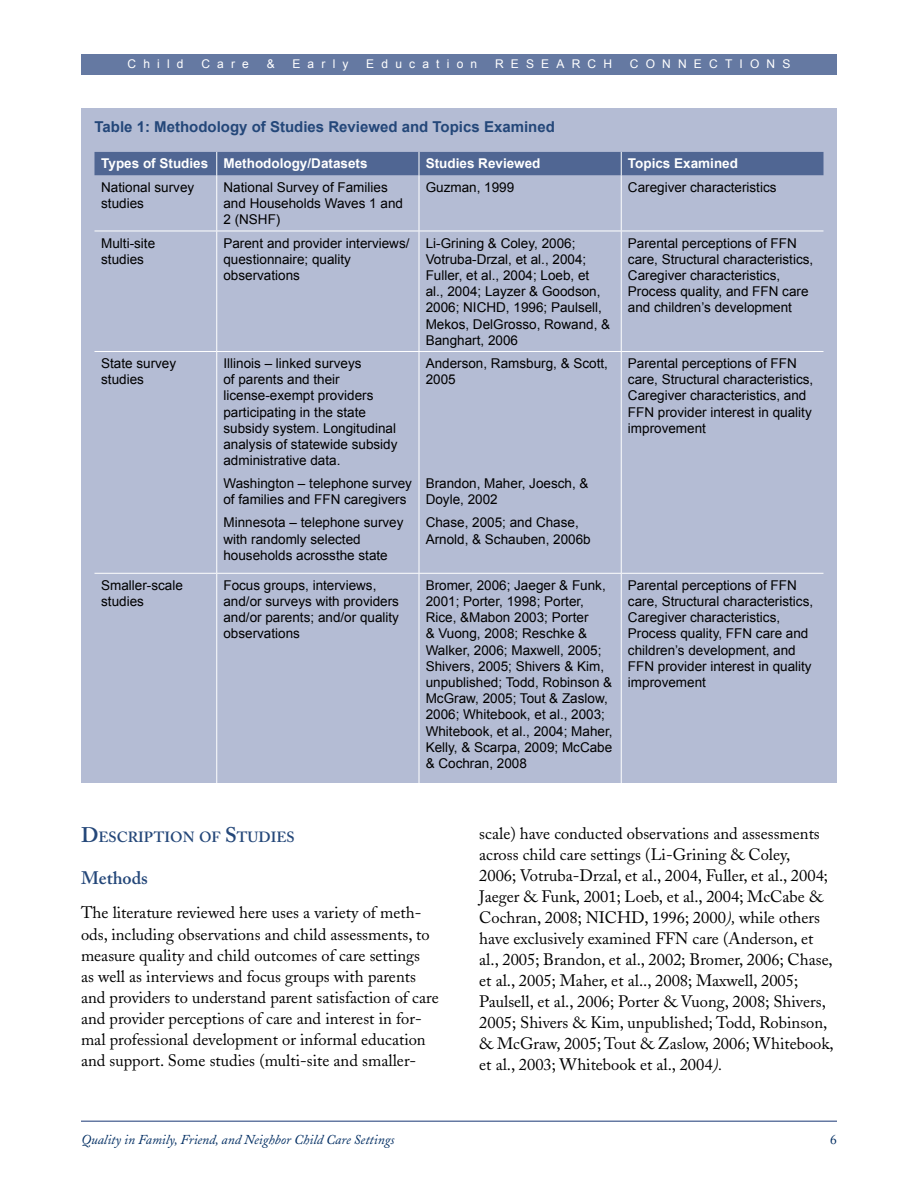
<style>
.page{position:relative;width:918px;height:1188px;background:#fff}
.page>*{position:absolute;margin:0;border:0;box-sizing:border-box;transform-origin:0 0}
.t1{font:600 18px "Adobe Caslon";color:#244779}
.t2{font:16.5px/21px "Adobe Caslon";color:#000}
.t3{font:700 15px "Arial";color:#244779}
.t4{font:600 14.7px "Adobe Caslon";color:#244779}
.t5{font:13.5px/16.2px "Arial";color:#000}
.t6{font:700 13.5px "Arial";color:#fff}
.t7{font:italic 13.5px "Adobe Caslon";color:#002d62}
.t8{font:13.5px "Adobe Caslon";color:#002d62}
.t9{font:12px "Arial";letter-spacing:.6em;color:#fff}
.s1{font-size:21px}
.s2{font-style:italic}
</style>
<div class="page">
<hr style="left:81px;top:1120px;width:756px;height:2px;background:#6579a2">
<div style="left:81px;top:54px;width:756px;height:20px;background:#6579a2"></div>
<div style="left:81px;top:108px;width:756px;height:675px;background:#b4bcd4"></div>
<div style="left:94px;top:152px;width:730px;height:23px;background:#506693"></div>
<hr style="left:216px;top:175px;width:1px;height:56px;background:#fff">
<hr style="left:419px;top:175px;width:1px;height:56px;background:#fff">
<hr style="left:621px;top:175px;width:1px;height:56px;background:#fff">
<hr style="left:94px;top:231px;width:123px;height:1px;background:#fff">
<hr style="left:217px;top:231px;width:202px;height:1px;background:#fff">
<hr style="left:216px;top:231px;width:1px;height:120px;background:#fff">
<hr style="left:419px;top:231px;width:202px;height:1px;background:#fff">
<hr style="left:419px;top:231px;width:1px;height:120px;background:#fff">
<hr style="left:621px;top:231px;width:202px;height:1px;background:#fff">
<hr style="left:621px;top:231px;width:1px;height:120px;background:#fff">
<hr style="left:94px;top:351px;width:123px;height:1px;background:#fff">
<hr style="left:217px;top:351px;width:202px;height:1px;background:#fff">
<hr style="left:216px;top:352px;width:1px;height:221px;background:#fff">
<hr style="left:419px;top:351px;width:202px;height:1px;background:#fff">
<hr style="left:419px;top:352px;width:1px;height:221px;background:#fff">
<hr style="left:621px;top:351px;width:202px;height:1px;background:#fff">
<hr style="left:621px;top:352px;width:1px;height:221px;background:#fff">
<hr style="left:94px;top:573px;width:123px;height:1px;background:#fff">
<hr style="left:217px;top:573px;width:202px;height:1px;background:#fff">
<hr style="left:216px;top:574px;width:1px;height:209px;background:#fff">
<hr style="left:419px;top:573px;width:202px;height:1px;background:#fff">
<hr style="left:419px;top:574px;width:1px;height:209px;background:#fff">
<hr style="left:621px;top:573px;width:202px;height:1px;background:#fff">
<hr style="left:621px;top:574px;width:1px;height:209px;background:#fff">
<p class="t9" style="left:127px;top:56px;width:58px">Child</p>
<p class="t9" style="left:201px;top:56px;width:49px">Care</p>
<p class="t9" style="left:267px;top:56px;width:10px">&amp;</p>
<p class="t9" style="left:292px;top:56px;width:58px">Early</p>
<p class="t9" style="left:366px;top:56px;width:112px">Education</p>
<p class="t9" style="left:495px;top:56px;width:32px">R esearch</p>
<p class="t9" style="left:630px;top:56px;width:32px">C onnections</p>
<p class="t3" style="left:94px;top:117px;width:462px">Table 1: Methodology of Studies Reviewed and Topics Examined</p>
<p class="t6" style="left:101px;top:155px;width:268px">Types of Studies Methodology/Datasets</p>
<p class="t6" style="left:426px;top:155px;width:116px">Studies Reviewed</p>
<p class="t6" style="left:628px;top:155px;width:112px">Topics Examined</p>
<p class="t5" style="left:101px;top:179px;width:95px">National survey studies</p>
<p class="t5" style="left:223px;top:179px;width:181px">National Survey of Families and Households Waves 1 and<br>2 (NSHF)</p>
<p class="t5" style="left:426px;top:179px;width:90px">Guzman, 1999</p>
<p class="t5" style="left:628px;top:179px;width:150px">Caregiver characteristics</p>
<p class="t5" style="left:101px;top:235px;width:55px">Multi-site studies</p>
<p class="t5" style="left:223px;top:235px;width:188px">Parent and provider interviews/ questionnaire; quality observations</p>
<p class="t5" style="left:426px;top:235px;width:186px">Li-Grining &amp; Coley, 2006;<br>Votruba-Drzal, et al., 2004;<br>Fuller, et al., 2004; Loeb, et al., 2004; Layzer &amp; Goodson,<br>2006; NICHD, 1996; Paulsell,<br>Mekos, DelGrosso, Rowand, &amp;<br>Banghart, 2006</p>
<p class="t5" style="left:628px;top:235px;width:187px">Parental perceptions of FFN care, Structural characteristics,<br>Caregiver characteristics,<br>Process quality, and FFN care and children’s development</p>
<p class="t5" style="left:101px;top:355px;width:77px">State survey studies</p>
<p class="t5" style="left:223px;top:355px;width:176px">Illinois – linked surveys<br>of parents and their license-exempt providers participating in the state subsidy system. Longitudinal analysis of statewide subsidy administrative data.</p>
<p class="t5" style="left:223px;top:476px;width:190px">Washington – telephone survey of families and FFN caregivers</p>
<p class="t5" style="left:223px;top:515px;width:182px">Minnesota – telephone survey with randomly selected households acrossthe state</p>
<p class="t5" style="left:426px;top:355px;width:184px">Anderson, Ramsburg, &amp; Scott,<br>2005</p>
<p class="t5" style="left:628px;top:355px;width:187px">Parental perceptions of FFN care, Structural characteristics,<br>Caregiver characteristics, and<br>FFN provider interest in quality improvement</p>
<p class="t5" style="left:426px;top:476px;width:164px">Brandon, Maher, Joesch, &amp;<br>Doyle, 2002</p>
<p class="t5" style="left:426px;top:515px;width:167px">Chase, 2005; and Chase,<br>Arnold, &amp; Schauben, 2006b</p>
<p class="t5" style="left:101px;top:577px;width:83px">Smaller-scale studies</p>
<p class="t5" style="left:223px;top:577px;width:177px">Focus groups, interviews, and/or surveys with providers and/or parents; and/or quality observations</p>
<p class="t5" style="left:426px;top:577px;width:188px">Bromer, 2006; Jaeger &amp; Funk,<br>2001; Porter, 1998; Porter,<br>Rice, &amp;Mabon 2003; Porter<br>&amp; Vuong, 2008; Reschke &amp;<br>Walker, 2006; Maxwell, 2005;<br>Shivers, 2005; Shivers &amp; Kim, unpublished; Todd, Robinson &amp;<br>McGraw, 2005; Tout &amp; Zaslow,<br>2006; Whitebook, et al., 2003;<br>Whitebook, et al., 2004; Maher,<br>Kelly, &amp; Scarpa, 2009; McCabe &amp; Cochran, 2008</p>
<p class="t5" style="left:628px;top:577px;width:187px">Parental perceptions of FFN care, Structural characteristics,<br>Caregiver characteristics,<br>Process quality, FFN care and children’s development, and<br>FFN provider interest in quality improvement</p>
<p class="t4" style="left:81px;top:828px;width:214px"><span class="s1">D</span>ESCRIPTION OF <span class="s1">S</span>TUDIES</p>
<h1 class="t1" style="left:81px;top:867px;width:68px">Methods</h1>
<p class="t2" style="left:81px;top:903px;width:359px">The literature reviewed here uses a variety of meth&shy;ods, including observations and child assessments, to measure quality and child outcomes of care settings<br>as well as interviews and focus groups with parents and providers to understand parent satisfaction of care and provider perceptions of care and interest in for&shy;mal professional development or informal education and support. Some studies (multi-site and smaller-</p>
<p class="t2" style="left:479px;top:823px;width:356px">scale) have conducted observations and assessments across child care settings (Li-Grining &amp; Coley,<br>2006; Votruba-Drzal, et al., 2004, Fuller, et al., 2004; Jaeger &amp; Funk, 2001; Loeb, et al., 2004; McCabe &amp; Cochran, 2008; NICHD, 1996; 2000<span class="s2">),</span> while others have exclusively examined FFN care (Anderson, et al., 2005; Brandon, et al., 2002; Bromer, 2006; Chase, et al., 2005; Maher, et al.., 2008; Maxwell, 2005; Paulsell, et al., 2006; Porter &amp; Vuong, 2008; Shivers, 2005; Shivers &amp; Kim, unpublished; Todd, Robinson, &amp; McGraw, 2005; Tout &amp; Zaslow, 2006; Whitebook, et al., 2003; Whitebook et al., 2004<span class="s2">).</span></p>
<p class="t7" style="left:81px;top:1132px;width:315px">Quality in Family, Friend, and Neighbor Child Care Settings</p>
<p class="t8" style="left:830px;top:1132px;width:8px">6</p>
</div>
